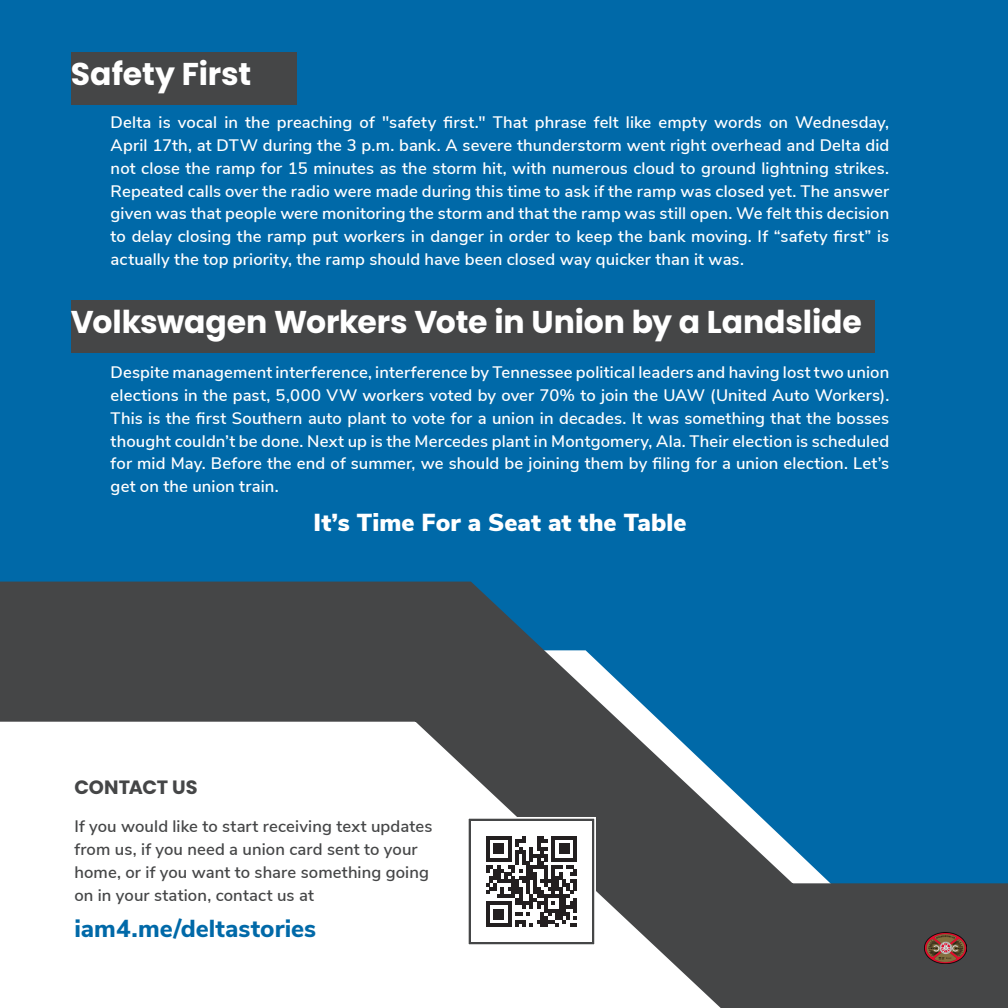
<style>
.page{position:relative;width:1008px;height:1008px;background:#0069a8}
.page>*{position:absolute;margin:0;border:0;box-sizing:border-box;transform-origin:0 0}
.t1{font:700 31.5px "Poppins";letter-spacing:-.005em;color:#fff}
.Body_Text_-_Regular__Justify{font:900 24.5px "Nunito Sans";color:#fff}
.Body_Text_-_Regular__Align_Left{font:800 24.5px "Nunito Sans";color:#0069a8}
.Headline_Text_-_Align_Left{font:700 19.25px "Poppins";letter-spacing:-.005em;color:#454647}
.Body_Text_-_Regular__Justify-2{font:600 16.62px/22.8px "Nunito Sans";letter-spacing:.01em;color:#fff;text-align:justify}
.Body_Text_-_Regular__Align_Left-2{font:600 16.62px/22.8px "Nunito Sans";letter-spacing:.01em;color:#454647}
</style>
<div class="page">
<svg style="left:0;top:581px;width:1008px;height:427px"></svg>
<div style="left:71px;top:52px;width:226px;height:53px;background:#454647"></div>
<div style="left:71px;top:300px;width:803px;height:53px;background:#454647"></div>
<img style="left:925px;top:933px;width:41px;height:31px">
<div style="left:468px;top:818px;width:127px;height:127px;background:#454647"></div>
<div style="left:471px;top:821px;width:121px;height:121px;background:#fff"></div>
<svg style="left:486px;top:836px;width:91px;height:91px"></svg>
<div style="left:467px;top:817px;width:129px;height:129px;border:2px solid #fff"></div>
<p class="t1" style="left:71px;top:56px;width:182px">Safety First</p>
<p class="Body_Text_-_Regular__Justify-2" style="left:111px;top:110px;width:780px">Delta is vocal in the preaching of "safety first." That phrase felt like empty words on Wednesday, April 17th, at DTW during the 3 p.m. bank. A severe thunderstorm went right overhead and Delta did not close the ramp for 15 minutes as the storm hit, with numerous cloud to ground lightning strikes.<br>Repeated calls over the radio were made during this time to ask if the ramp was closed yet. The answer given was that people were monitoring the storm and that the ramp was still open. We felt this decision to delay closing the ramp put workers in danger in order to keep the bank moving. If “safety first” is actually the top priority, the ramp should have been closed way quicker than it was.</p>
<p class="t1" style="left:71px;top:304px;width:793px">Volkswagen Workers Vote in Union by a Landslide</p>
<p class="Body_Text_-_Regular__Justify-2" style="left:111px;top:360px;width:780px">Despite management interference, interference by Tennessee political leaders and having lost two union elections in the past, 5,000 VW workers voted by over 70% to join the UAW (United Auto Workers).<br>This is the first Southern auto plant to vote for a union in decades. It was something that the bosses thought couldn’t be done. Next up is the Mercedes plant in Montgomery, Ala. Their election is scheduled for mid May. Before the end of summer, we should be joining them by filing for a union election. Let’s get on the union train.</p>
<p class="Body_Text_-_Regular__Justify" style="left:313px;top:504px;width:375px">It’s Time For a Seat at the Table</p>
<p class="Headline_Text_-_Align_Left" style="left:74px;top:776px;width:125px">CONTACT US</p>
<p class="Body_Text_-_Regular__Align_Left-2" style="left:74px;top:814px;width:359px">If you would like to start receiving text updates from us, if you need a union card sent to your home, or if you want to share something going on in your station, contact us at</p>
<p class="Body_Text_-_Regular__Align_Left" style="left:74px;top:910px;width:243px">iam4.me/deltastories</p>
</div>
